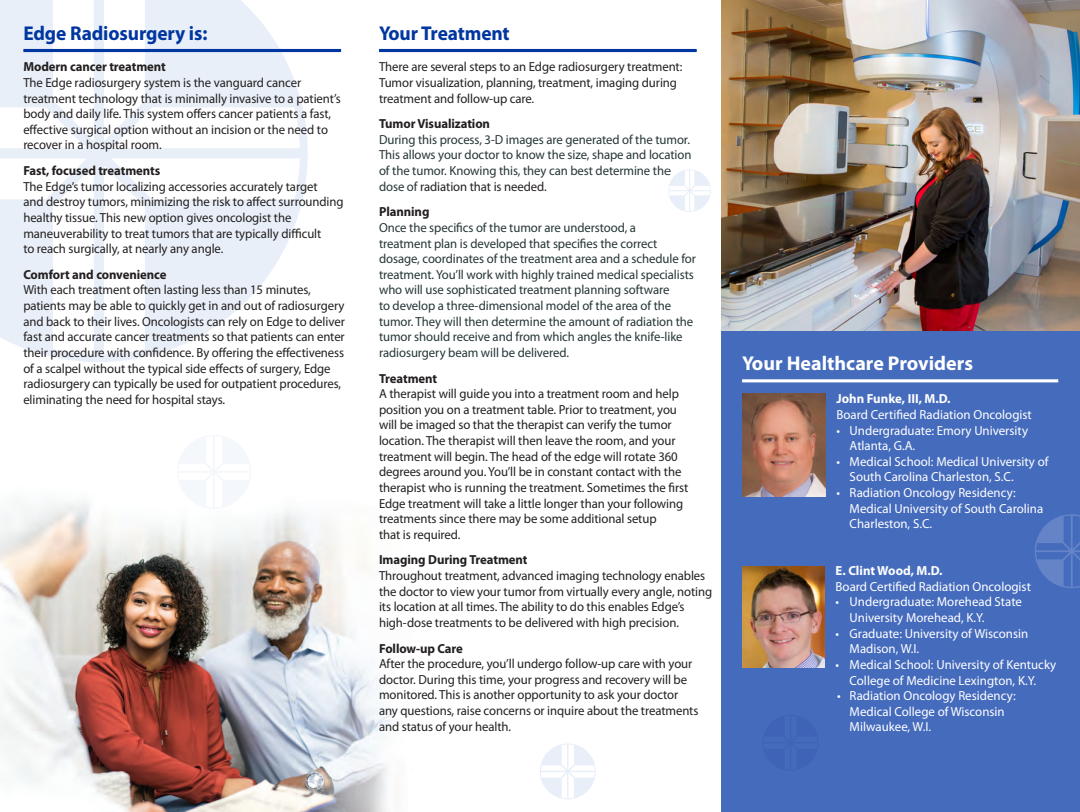
<style>
.page{position:relative;width:1080px;height:812px;background:#fff}
.page>*{position:absolute;margin:0;border:0;box-sizing:border-box;transform-origin:0 0}
.t1{font:700 20px "Myriad Pro";letter-spacing:-.005em;color:#0036a0}
.t2{font:700 20px "Myriad Pro";color:#fff}
.t3{font:13.12px/15.6px "Myriad Pro";letter-spacing:-.005em;color:#231f20}
.t4{font:13.12px/15.6px "Myriad Pro";letter-spacing:-.005em;color:#253537}
.t5{font:13.12px/15.6px "Myriad Pro";color:#fff}
.t6{font:700 13.12px "Myriad Pro";letter-spacing:-.005em;color:#231f20}
.t7{font:700 13.12px "Myriad Pro";color:#fff}
.s1{color:#231f20}
</style>
<div class="page">
<img style="left:0;top:501px;width:392px;height:311px">
<div style="left:721px;top:0;width:359px;height:812px;background:#456bbd"></div>
<svg style="left:0;top:0;width:308px;height:362px"></svg>
<hr style="left:379px;top:49px;width:317px;height:3px;background:#0036a0">
<hr style="left:742px;top:379px;width:316px;height:3px;background:#fff">
<svg style="left:668px;top:169px;width:43px;height:43px"></svg>
<img style="left:742px;top:566px;width:82px;height:102px">
<img style="left:743px;top:393px;width:82px;height:103px">
<svg style="left:1035px;top:514px;width:45px;height:74px"></svg>
<svg style="left:540px;top:743px;width:55px;height:56px"></svg>
<img style="left:721px;top:0;width:359px;height:331px">
<svg style="left:177px;top:435px;width:74px;height:74px"></svg>
<hr style="left:23px;top:49px;width:318px;height:3px;background:#0036a0">
<h1 class="t1" style="left:23px;top:20px;width:186px">Edge Radiosurgery is:</h1>
<p class="t6" style="left:23px;top:58px;width:144px">Modern cancer treatment</p>
<p class="t3" style="left:23px;top:74px;width:319px">The Edge radiosurgery system is the vanguard cancer treatment technology that is minimally invasive to a patient’s body and daily life. This system offers cancer patients a fast, effective surgical option without an incision or the need to recover in a hospital room.</p>
<p class="t6" style="left:23px;top:162px;width:139px">Fast, focused treatments</p>
<p class="t3" style="left:23px;top:178px;width:322px">The Edge’s tumor localizing accessories accurately target<br>and destroy tumors, minimizing the risk to affect surrounding healthy tissue. This new option gives oncologist the maneuverability to treat tumors that are typically difficult<br>to reach surgically, at nearly any angle.</p>
<p class="t6" style="left:23px;top:266px;width:145px">Comfort and convenience</p>
<p class="t3" style="left:23px;top:282px;width:323px">With each treatment often lasting less than 15 minutes, patients may be able to quickly get in and out of radiosurgery and back to their lives. Oncologists can rely on Edge to deliver fast and accurate cancer treatments so that patients can enter their procedure with confidence. By offering the effectiveness of a scalpel without the typical side effects of surgery, Edge radiosurgery can typically be used for outpatient procedures, eliminating the need for hospital stays.</p>
<h1 class="t1" style="left:379px;top:20px;width:132px">Your Treatment</h1>
<p class="t3" style="left:379px;top:59px;width:305px">There are several steps to an Edge radiosurgery treatment:<br>Tumor visualization, planning, treatment, imaging during treatment and follow-up care.</p>
<p class="t6" style="left:379px;top:115px;width:113px">Tumor Visualization</p>
<p class="t4" style="left:379px;top:131px;width:314px">During this process, 3-D images are generated of the tumor.<br>This allows your doctor to know the size, shape and location of the tumor. Knowing this, they can best determine the dose of <span class="s1">radiation that is needed.</span></p>
<p class="t6" style="left:379px;top:203px;width:52px">Planning</p>
<p class="t4" style="left:379px;top:219px;width:318px">Once the specifics of the tumor are understood, a<br>treatment plan is developed that specifies the correct dosage, coordinates of the treatment area and a schedule for treatment. You’ll work with highly trained medical specialists who will use sophisticated treatment planning software<br>to develop a three-dimensional model of the area of the tumor. They will then determine the amount of radiation the tumor should receive and from which angles the knife-like radiosurgery beam will be delivered.</p>
<p class="t6" style="left:379px;top:369px;width:60px">Treatment</p>
<p class="t3" style="left:379px;top:386px;width:311px">A therapist will guide you into a treatment room and help position you on a treatment table. Prior to treatment, you will be imaged so that the therapist can verify the tumor location. The therapist will then leave the room, and your treatment will begin. The head of the edge will rotate 360 degrees around you. You’ll be in constant contact with the therapist who is running the treatment. Sometimes the first Edge treatment will take a little longer than your following treatments since there may be some additional setup<br>that is required.</p>
<p class="t6" style="left:379px;top:551px;width:150px">Imaging During Treatment</p>
<p class="t3" style="left:379px;top:567px;width:335px">Throughout treatment, advanced imaging technology enables the doctor to view your tumor from virtually every angle, noting its location at all times. The ability to do this enables Edge’s high-dose treatments to be delivered with high precision.</p>
<p class="t6" style="left:379px;top:639px;width:85px">Follow-up Care</p>
<p class="t3" style="left:379px;top:656px;width:321px">After the procedure, you’ll undergo follow-up care with your doctor. During this time, your progress and recovery will be monitored. This is another opportunity to ask your doctor any questions, raise concerns or inquire about the treatments and status of your health.</p>
<h1 class="t2" style="left:742px;top:350px;width:232px">Your Healthcare Providers</h1>
<p class="t7" style="left:836px;top:390px;width:116px">John Funke, III, M.D.</p>
<p class="t5" style="left:836px;top:406px;width:197px">Board Certified Radiation Oncologist</p>
<p class="t5" style="left:849px;top:422px;width:180px;text-indent:-13px">• Undergraduate: Emory University<br>Atlanta, G.A.</p>
<p class="t5" style="left:849px;top:453px;width:200px;text-indent:-13px">• Medical School: Medical University of<br>South Carolina Charleston, S.C.</p>
<p class="t5" style="left:849px;top:485px;width:195px;text-indent:-13px">• Radiation Oncology Residency:<br>Medical University of South Carolina<br>Charleston, S.C.</p>
<p class="t7" style="left:835px;top:562px;width:108px">E. Clint Wood, M.D.</p>
<p class="t5" style="left:835px;top:578px;width:197px">Board Certified Radiation Oncologist</p>
<p class="t5" style="left:849px;top:594px;width:174px;text-indent:-14px">• Undergraduate: Morehead State<br>University Morehead, K.Y.</p>
<p class="t5" style="left:849px;top:625px;width:180px;text-indent:-14px">• Graduate: University of Wisconsin<br>Madison, W.I.</p>
<p class="t5" style="left:835px;top:656px;width:222px;text-align:center">• Medical School: University of Kentucky<br>College of Medicine Lexington, K.Y.</p>
<p class="t5" style="left:849px;top:688px;width:168px;text-indent:-13px">• Radiation Oncology Residency:<br>Medical College of Wisconsin<br>Milwaukee, W.I.</p>
</div>
